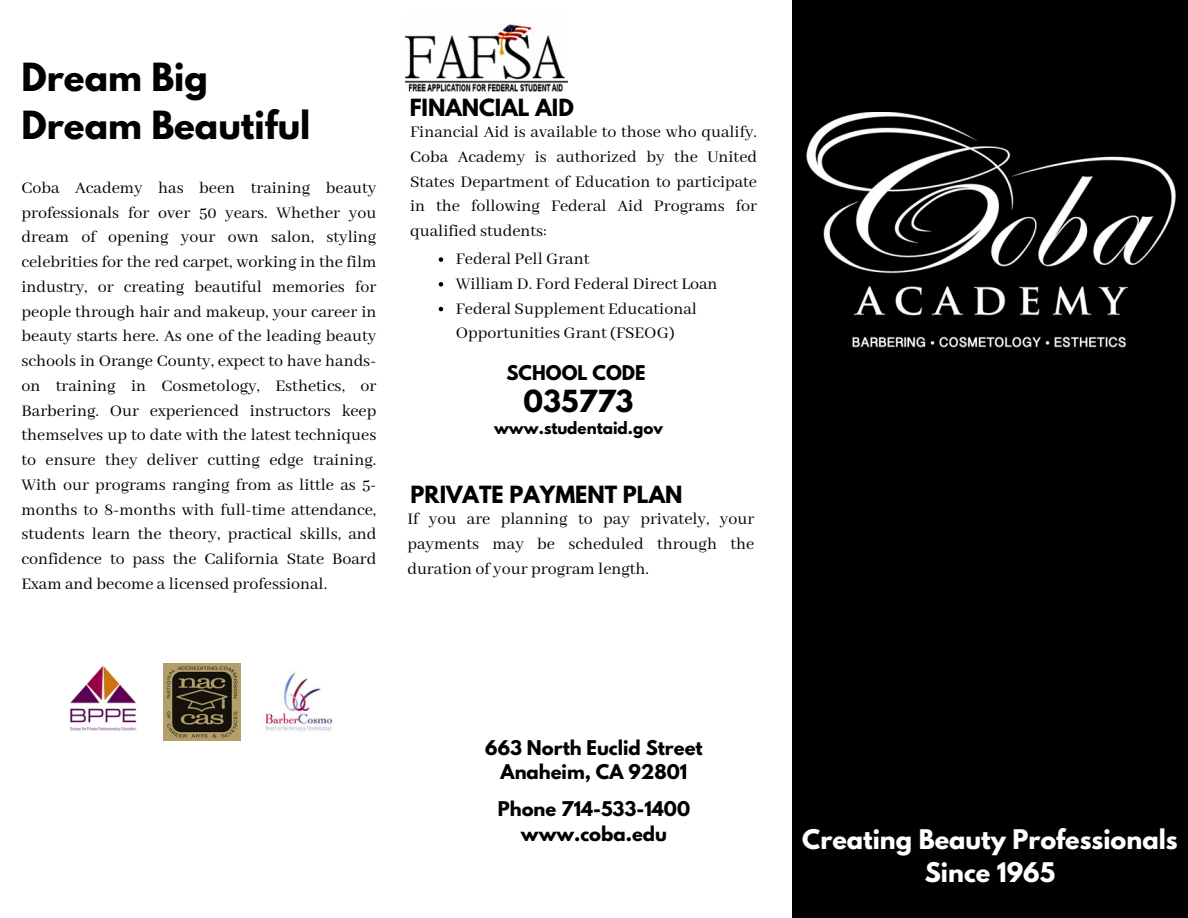
<style>
.page{position:relative;width:1188px;height:918px;background:#010101}
.page>*{position:absolute;margin:0;border:0;box-sizing:border-box;transform-origin:0 0}
.t1{font:700 34.35px/47.2px "League Spartan";color:#010101}
.t2{font:700 27px "League Spartan";color:#000}
.t3{font:700 24px/32.7px "League Spartan";color:#fff;text-align:center}
.t4{font:700 21px "League Spartan";color:#000}
.t5{font:18px/24.8px "Abhaya Libre";color:#000;text-align:justify}
.t6{font:700 18px/24.8px "League Spartan";color:#010101;text-align:center}
.t7{font:700 18px "League Spartan";color:#000}
.t8{font:700 15.15px "League Spartan";color:#000}
</style>
<div class="page">
<div style="left:0;top:0;width:792px;height:918px;background:#fff"></div>
<img style="left:806px;top:112px;width:370px;height:235px">
<img style="left:405px;top:23px;width:162px;height:69px">
<img style="left:164px;top:664px;width:76px;height:76px">
<img style="left:69px;top:666px;width:68px;height:66px">
<img style="left:265px;top:672px;width:67px;height:60px">
<svg style="left:439px;top:257px;width:4px;height:5px"></svg>
<svg style="left:439px;top:282px;width:4px;height:5px"></svg>
<svg style="left:439px;top:307px;width:4px;height:4px"></svg>
<h6 class="t1" style="left:22px;top:58px;width:290px">Dream Big<br>Dream Beautiful</h6>
<p class="t5" style="left:22px;top:176px;width:356px">Coba Academy has been training beauty professionals for over 50 years. Whether you dream of opening your own salon, styling celebrities for the red carpet, working in the film industry, or creating beautiful memories for people through hair and makeup, your career in beauty starts here. As one of the leading beauty schools in Orange County, expect to have hands&shy;on training in Cosmetology, Esthetics, or Barbering. Our experienced instructors keep themselves up to date with the latest techniques to ensure they deliver cutting edge training.<br>With our programs ranging from as little as 5- months to 8-months with full-time attendance, students learn the theory, practical skills, and confidence to pass the California State Board Exam and become a licensed professional.</p>
<p class="t4" style="left:410px;top:97px;width:166px">FINANCIAL AID</p>
<p class="t5" style="left:410px;top:120px;width:348px">Financial Aid is available to those who qualify.<br>Coba Academy is authorized by the United States Department of Education to participate in the following Federal Aid Programs for qualified students:</p>
<p class="t5" style="left:456px;top:247px;width:135px">Federal Pell Grant</p>
<h5 class="t5" style="left:456px;top:272px;width:263px">William D. Ford Federal Direct Loan</h5>
<h5 class="t5" style="left:456px;top:297px;width:243px">Federal Supplement Educational<br>Opportunities Grant (FSEOG)</h5>
<p class="t7" style="left:507px;top:364px;width:141px">SCHOOL CODE</p>
<p class="t2" style="left:524px;top:388px;width:111px">035773</p>
<h4 class="t8" style="left:494px;top:420px;width:170px">www.studentaid.gov</h4>
<p class="t4" style="left:411px;top:484px;width:273px">PRIVATE PAYMENT PLAN</p>
<p class="t5" style="left:407px;top:507px;width:348px">If you are planning to pay privately, your payments may be scheduled through the duration of your program length.</p>
<h6 class="t6" style="left:485px;top:737px;width:219px">663 North Euclid Street<br>Anaheim, CA 92801</h6>
<p class="t6" style="left:498px;top:799px;width:194px">Phone 714-533-1400 www.coba.edu</p>
<h3 class="t3" style="left:802px;top:826px;width:377px">Creating Beauty Professionals<br>Since 1965</h3>
</div>
